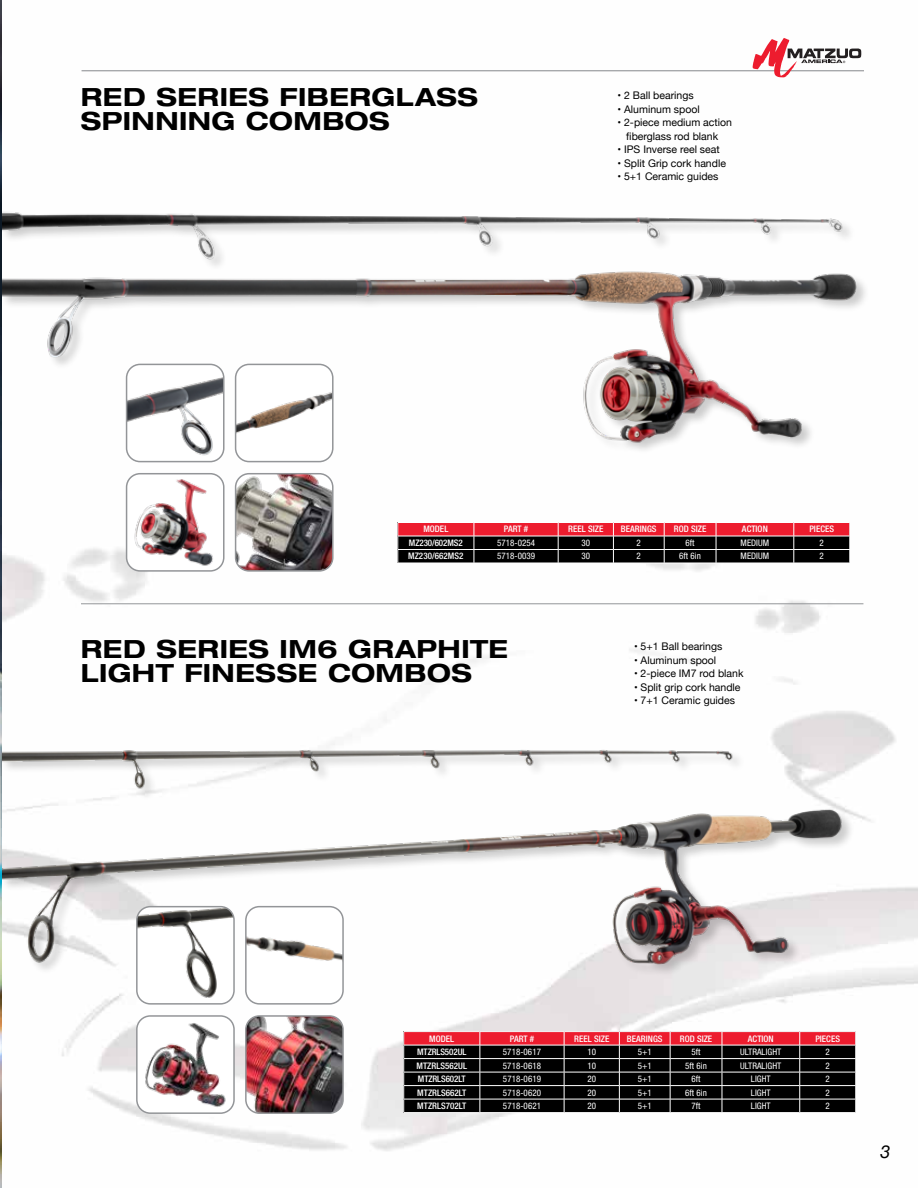
<style>
.page{position:relative;width:918px;height:1188px;background:#fff}
.page>*{position:absolute;margin:0;border:0;box-sizing:border-box;transform-origin:0 0}
.t1{font:700 expanded 25.2px/24px "Helvetica Neue LT Std";letter-spacing:.02em;color:#000}
.t2{font:italic 18px "Helvetica Neue";color:#000}
.t3{font:10.5px/13.5px "Helvetica Neue";color:#000;text-align:center}
.t4{font:condensed 9px "Helvetica Neue LT Std";letter-spacing:.005em;color:#fff}
.t5{font:500 condensed 9px "Helvetica Neue LT Std";letter-spacing:.005em;color:#fff}
</style>
<div class="page">
<img style="left:1px;top:0;width:917px;height:1188px">
<img style="left:1px;top:176px;width:872px;height:312px">
<hr style="left:81px;top:603px;width:782px;height:1px;background:#939598">
<img style="left:1px;top:720px;width:862px;height:272px">
<img style="left:127px;top:364px;width:97px;height:98px">
<div style="left:126px;top:364px;width:99px;height:98px;border:2px solid #939598;border-radius:14px"></div>
<img style="left:137px;top:907px;width:96px;height:97px">
<div style="left:136px;top:906px;width:99px;height:99px;border:2px solid #939598;border-radius:14px"></div>
<div style="left:236px;top:364px;width:97px;height:98px;background:#fff;border-radius:14px"></div>
<img style="left:238px;top:392px;width:93px;height:41px">
<div style="left:235px;top:364px;width:99px;height:98px;border:2px solid #939598;border-radius:14px"></div>
<img style="left:246px;top:907px;width:97px;height:94px">
<div style="left:245px;top:906px;width:99px;height:99px;border:2px solid #939598;border-radius:14px"></div>
<div style="left:127px;top:474px;width:97px;height:97px;background:#fff;border-radius:14px"></div>
<img style="left:129px;top:477px;width:91px;height:94px">
<div style="left:126px;top:473px;width:99px;height:99px;border:2px solid #939598;border-radius:14px"></div>
<div style="left:137px;top:1016px;width:97px;height:97px;background:#fff;border-radius:14px"></div>
<img style="left:140px;top:1019px;width:91px;height:94px">
<div style="left:136px;top:1015px;width:99px;height:99px;border:2px solid #939598;border-radius:14px"></div>
<img style="left:236px;top:474px;width:97px;height:97px">
<div style="left:235px;top:473px;width:99px;height:99px;border:2px solid #939598;border-radius:14px"></div>
<img style="left:246px;top:1016px;width:97px;height:97px">
<div style="left:245px;top:1015px;width:99px;height:99px;border:2px solid #939598;border-radius:14px"></div>
<hr style="left:398px;top:522px;width:76px;height:1px;background:#fff">
<hr style="left:474px;top:522px;width:84px;height:1px;background:#fff">
<hr style="left:558px;top:522px;width:55px;height:1px;background:#fff">
<hr style="left:613px;top:522px;width:51px;height:1px;background:#fff">
<hr style="left:664px;top:522px;width:52px;height:1px;background:#fff">
<hr style="left:716px;top:522px;width:78px;height:1px;background:#fff">
<hr style="left:794px;top:522px;width:56px;height:1px;background:#fff">
<hr style="left:398px;top:563px;width:76px;height:1px;background:#fff">
<hr style="left:474px;top:563px;width:84px;height:1px;background:#fff">
<hr style="left:558px;top:563px;width:55px;height:1px;background:#fff">
<hr style="left:613px;top:563px;width:51px;height:1px;background:#fff">
<hr style="left:664px;top:563px;width:52px;height:1px;background:#fff">
<hr style="left:716px;top:563px;width:78px;height:1px;background:#fff">
<hr style="left:794px;top:563px;width:56px;height:1px;background:#fff">
<svg style="left:398px;top:523px;width:453px;height:40px;background:#5c1c22"></svg>
<hr style="left:404px;top:1031px;width:76px;height:1px;background:#fff">
<hr style="left:480px;top:1031px;width:84px;height:1px;background:#fff">
<hr style="left:564px;top:1031px;width:55px;height:1px;background:#fff">
<hr style="left:619px;top:1031px;width:51px;height:1px;background:#fff">
<hr style="left:670px;top:1031px;width:52px;height:1px;background:#fff">
<hr style="left:722px;top:1031px;width:78px;height:1px;background:#fff">
<hr style="left:800px;top:1031px;width:56px;height:1px;background:#fff">
<svg style="left:403px;top:1032px;width:453px;height:81px;background:#3c1c1f"></svg>
<img style="left:0;top:0;width:1px;height:1188px">
<hr style="left:82px;top:70px;width:782px;height:1px;background:#939598">
<svg style="left:753px;top:38px;width:108px;height:39px"></svg>
<h1 class="t1" style="left:81px;top:85px;width:399px">RED SERIES FIBERGLASS<br>SPINNING COMBOS</h1>
<p class="t3" style="left:618px;top:89px;width:78px">• 2 Ball bearings</p>
<p class="t3" style="left:618px;top:103px;width:84px">• Aluminum spool</p>
<p class="t3" style="left:618px;top:116px;width:116px">• 2-piece medium action fiberglass rod blank</p>
<p class="t3" style="left:618px;top:143px;width:104px">• IPS Inverse reel seat</p>
<p class="t3" style="left:618px;top:157px;width:110px">• Split Grip cork handle</p>
<p class="t3" style="left:618px;top:170px;width:102px">• 5+1 Ceramic guides</p>
<p class="t5" style="left:423px;top:524px;width:27px">MODEL</p>
<p class="t5" style="left:504px;top:524px;width:26px">PART #</p>
<p class="t5" style="left:568px;top:524px;width:37px">REEL SIZE</p>
<p class="t5" style="left:621px;top:524px;width:37px">BEARINGS</p>
<p class="t5" style="left:674px;top:524px;width:34px">ROD SIZE</p>
<p class="t5" style="left:742px;top:524px;width:27px">ACTION</p>
<p class="t5" style="left:809px;top:524px;width:26px">PIECES</p>
<p class="t5" style="left:409px;top:537px;width:55px">MZ230/602MS2</p>
<p class="t4" style="left:497px;top:538px;width:40px">5718-0254</p>
<p class="t4" style="left:581px;top:538px;width:10px">30</p>
<p class="t4" style="left:637px;top:538px;width:6px">2</p>
<p class="t4" style="left:686px;top:538px;width:11px">6ft</p>
<p class="t4" style="left:741px;top:538px;width:30px">MEDIUM</p>
<p class="t4" style="left:820px;top:538px;width:6px">2</p>
<p class="t5" style="left:408px;top:551px;width:57px">MZ230/662MS2</p>
<p class="t4" style="left:497px;top:551px;width:40px">5718-0039</p>
<p class="t4" style="left:581px;top:551px;width:10px">30</p>
<p class="t4" style="left:637px;top:551px;width:6px">2</p>
<p class="t4" style="left:679px;top:551px;width:23px">6ft 6in</p>
<p class="t4" style="left:741px;top:551px;width:30px">MEDIUM</p>
<p class="t4" style="left:820px;top:551px;width:6px">2</p>
<h1 class="t1" style="left:81px;top:636px;width:429px">RED SERIES IM6 GRAPHITE<br>LIGHT FINESSE COMBOS</h1>
<p class="t3" style="left:634px;top:640px;width:90px">• 5+1 Ball bearings</p>
<p class="t3" style="left:634px;top:654px;width:84px">• Aluminum spool</p>
<p class="t3" style="left:634px;top:667px;width:111px">• 2-piece IM7 rod blank</p>
<p class="t3" style="left:634px;top:681px;width:108px">• Split grip cork handle</p>
<p class="t3" style="left:634px;top:694px;width:102px">• 7+1 Ceramic guides</p>
<p class="t5" style="left:429px;top:1033px;width:27px">MODEL</p>
<p class="t5" style="left:510px;top:1033px;width:26px">PART #</p>
<p class="t5" style="left:574px;top:1033px;width:37px">REEL SIZE</p>
<p class="t5" style="left:627px;top:1033px;width:37px">BEARINGS</p>
<p class="t5" style="left:680px;top:1033px;width:34px">ROD SIZE</p>
<p class="t5" style="left:748px;top:1033px;width:27px">ACTION</p>
<p class="t5" style="left:815px;top:1033px;width:26px">PIECES</p>
<p class="t5" style="left:417px;top:1046px;width:51px">MTZRLS502UL</p>
<p class="t4" style="left:503px;top:1047px;width:40px">5718-0617</p>
<p class="t4" style="left:587px;top:1047px;width:10px">10</p>
<p class="t4" style="left:638px;top:1047px;width:16px">5+1</p>
<p class="t4" style="left:692px;top:1047px;width:11px">5ft</p>
<p class="t4" style="left:740px;top:1047px;width:43px">ULTRALIGHT</p>
<p class="t4" style="left:826px;top:1047px;width:6px">2</p>
<p class="t5" style="left:417px;top:1060px;width:52px">MTZRLS562UL</p>
<p class="t4" style="left:503px;top:1060px;width:40px">5718-0618</p>
<p class="t4" style="left:587px;top:1060px;width:10px">10</p>
<p class="t4" style="left:638px;top:1060px;width:16px">5+1</p>
<p class="t4" style="left:685px;top:1060px;width:23px">5ft 6in</p>
<p class="t4" style="left:740px;top:1060px;width:43px">ULTRALIGHT</p>
<p class="t4" style="left:826px;top:1060px;width:6px">2</p>
<p class="t5" style="left:418px;top:1073px;width:49px">MTZRLS602LT</p>
<p class="t4" style="left:503px;top:1074px;width:40px">5718-0619</p>
<p class="t4" style="left:587px;top:1074px;width:10px">20</p>
<p class="t4" style="left:638px;top:1074px;width:16px">5+1</p>
<p class="t4" style="left:692px;top:1074px;width:11px">6ft</p>
<p class="t4" style="left:751px;top:1074px;width:21px">LIGHT</p>
<p class="t4" style="left:826px;top:1074px;width:6px">2</p>
<p class="t5" style="left:417px;top:1087px;width:51px">MTZRLS662LT</p>
<p class="t4" style="left:503px;top:1087px;width:40px">5718-0620</p>
<p class="t4" style="left:587px;top:1087px;width:10px">20</p>
<p class="t4" style="left:638px;top:1087px;width:16px">5+1</p>
<p class="t4" style="left:685px;top:1087px;width:23px">6ft 6in</p>
<p class="t4" style="left:751px;top:1087px;width:21px">LIGHT</p>
<p class="t4" style="left:826px;top:1087px;width:6px">2</p>
<p class="t5" style="left:417px;top:1100px;width:51px">MTZRLS702LT</p>
<p class="t4" style="left:503px;top:1101px;width:40px">5718-0621</p>
<p class="t4" style="left:587px;top:1101px;width:10px">20</p>
<p class="t4" style="left:638px;top:1101px;width:16px">5+1</p>
<p class="t4" style="left:692px;top:1101px;width:11px">7ft</p>
<p class="t4" style="left:751px;top:1101px;width:21px">LIGHT</p>
<p class="t4" style="left:826px;top:1101px;width:6px">2</p>
<h2 class="t2" style="left:881px;top:1141px;width:12px">3</h2>
</div>
